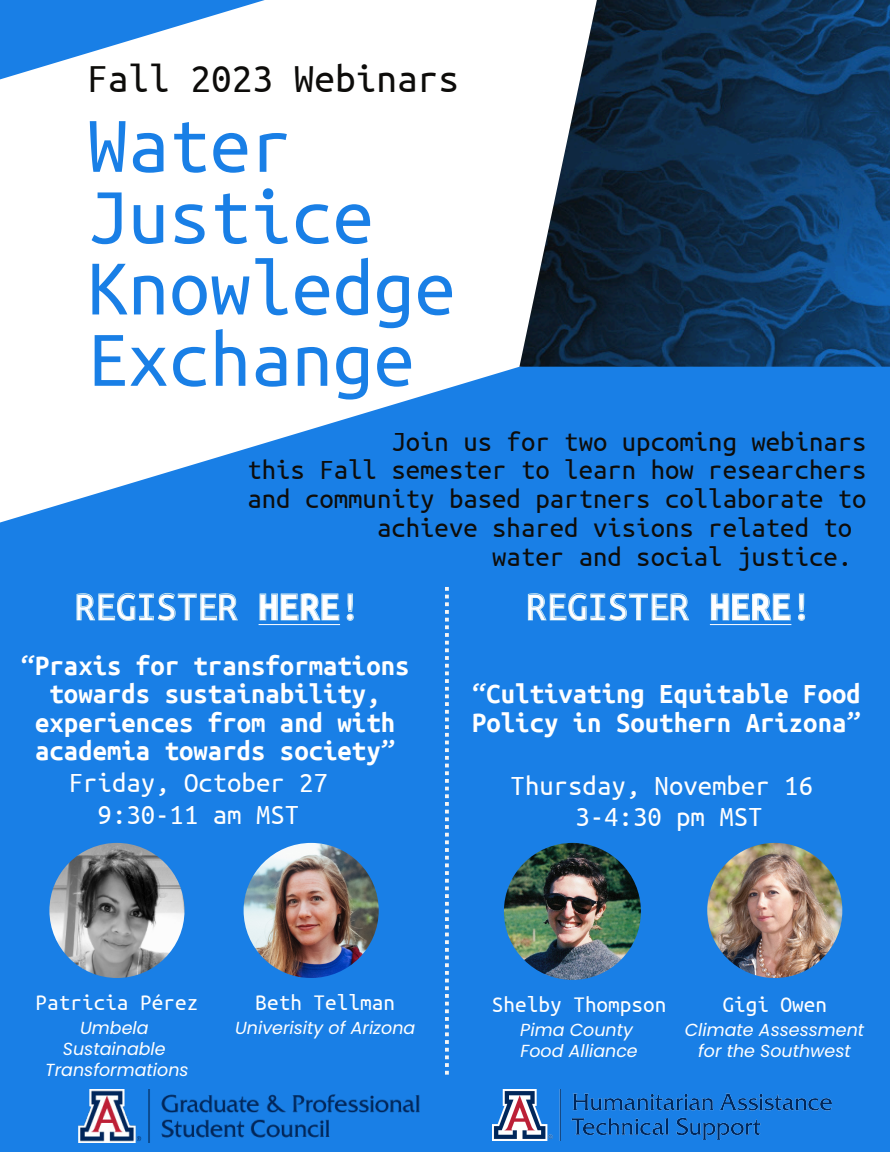
<style>
.page{position:relative;width:890px;height:1152px;background:#197fe6}
.page>*{position:absolute;margin:0;border:0;box-sizing:border-box;transform-origin:0 0}
.t1{font:82px/71.2px "Ubuntu Mono";color:#197fe6}
.t2{font:41.2px "Ubuntu Mono";color:#0d0c0a}
.t3{font:40.8px "Ubuntu Mono";color:#fff}
.t4{font:28.8px "Ubuntu Mono";color:#0d0c0a}
.t5{font:700 28.8px/28.4px "Ubuntu Mono";color:#fff;text-align:center}
.t6{font:28.8px/31.2px "Ubuntu Mono";color:#fff;text-align:center}
.t7{font:23.2px "Ubuntu Mono";color:#fff}
.t8{font:italic 17.6px/20.8px "Poppins";color:#fff;text-align:center}
.s1{font-weight:700}
</style>
<div class="page">
<svg style="left:0;top:0;width:519px;height:523px;fill:#fff"></svg>
<img style="left:519px;top:0;width:371px;height:367px">
<svg style="left:77px;top:593px;width:277px;height:28px"></svg>
<hr style="left:259px;top:624px;width:81px;height:1px;background:#fff">
<img style="left:244px;top:843px;width:135px;height:135px;border-radius:68px">
<img style="left:49px;top:843px;width:136px;height:135px;border-radius:68px">
<img style="left:707px;top:843px;width:135px;height:135px;border-radius:68px">
<img style="left:504px;top:843px;width:137px;height:137px;border-radius:69px">
<svg style="left:445px;top:587px;width:4px;height:488px"></svg>
<img style="left:492px;top:1090px;width:339px;height:51px">
<img style="left:79px;top:1090px;width:340px;height:53px">
<svg style="left:528px;top:593px;width:277px;height:28px"></svg>
<hr style="left:710px;top:624px;width:81px;height:1px;background:#fff">
<h2 class="t2" style="left:87px;top:58px;width:373px">Fall 2023 Webinars</h2>
<h1 class="t1" style="left:87px;top:109px;width:370px">Water<br>Justice<br>Knowledge<br>Exchange</h1>
<p class="t4" style="left:391px;top:427px;width:477px">Join us for two upcoming webinars</p>
<p class="t4" style="left:247px;top:455px;width:621px">this Fall semester to learn how researchers</p>
<p class="t4" style="left:247px;top:484px;width:621px">and community based partners collaborate to</p>
<p class="t4" style="left:377px;top:513px;width:477px">achieve shared visions related to</p>
<p class="t4" style="left:492px;top:542px;width:362px">water and social justice.</p>
<h3 class="t3" style="left:75px;top:586px;width:287px">REGISTER <span class="s1">HERE</span>!</h3>
<h3 class="t3" style="left:526px;top:586px;width:287px">REGISTER <span class="s1">HERE</span>!</h3>
<p class="t5" style="left:21px;top:651px;width:390px">“Praxis for transformations towards sustainability, experiences from and with academia towards society”</p>
<p class="t6" style="left:69px;top:767px;width:261px">Friday, October 27<br>9:30-11 am MST</p>
<p class="t5" style="left:472px;top:680px;width:390px;text-align:left">“Cultivating Equitable Food<br>Policy in Southern Arizona”</p>
<p class="t6" style="left:511px;top:770px;width:304px">Thursday, November 16<br>3-4:30 pm MST</p>
<p class="t7" style="left:36px;top:990px;width:164px">Patricia Pérez</p>
<p class="t7" style="left:255px;top:990px;width:141px">Beth Tellman</p>
<p class="t8" style="left:45px;top:1018px;width:145px">Umbela<br>Sustainable<br>Transformations</p>
<p class="t8" style="left:235px;top:1018px;width:182px">Univerisity of Arizona</p>
<p class="t7" style="left:492px;top:992px;width:176px">Shelby Thompson</p>
<p class="t7" style="left:722px;top:992px;width:106px">Gigi Owen</p>
<p class="t8" style="left:520px;top:1020px;width:119px;text-align:left">Pima County<br>Food Alliance</p>
<p class="t8" style="left:685px;top:1020px;width:181px">Climate Assessment for the Southwest</p>
</div>
